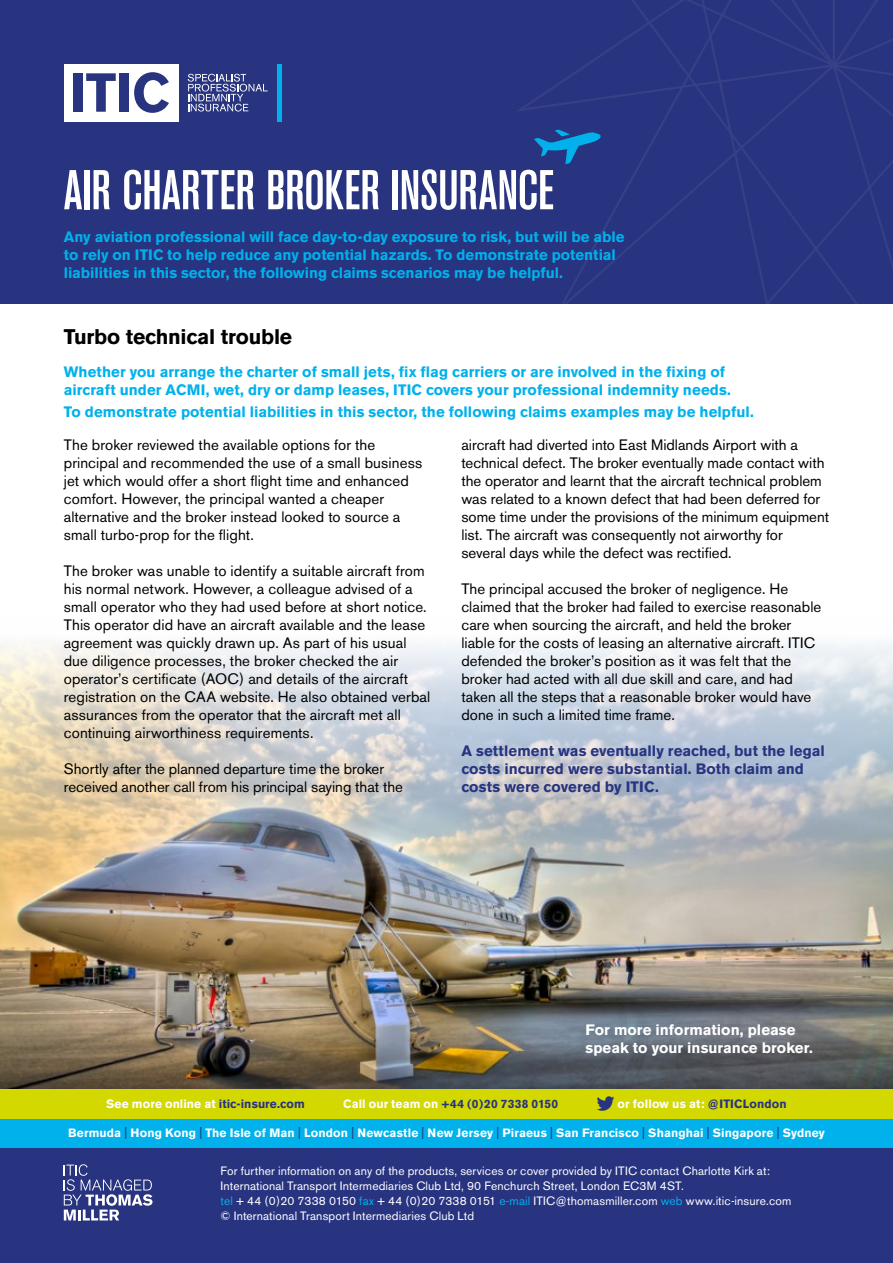
<style>
.page{position:relative;width:893px;height:1263px;background:#fff}
.page>*{position:absolute;margin:0;border:0;box-sizing:border-box;transform-origin:0 0}
.t1{font:500 condensed 55.5px "Akzidenz Grotesk BE";letter-spacing:-.005em;color:#fff}
.t2{font:700 21px "Akzidenz Grotesk BE";letter-spacing:-.01em;color:#000}
.t3{font:15px/18px "Akzidenz Grotesk BE";letter-spacing:.005em;color:#000}
.t4{font:700 15px/18px "Akzidenz Grotesk BE";color:#00b1eb}
.t5{font:700 15px/18px "Akzidenz Grotesk BE";letter-spacing:.005em;color:#283480}
.t6{font:700 15px/18px "Akzidenz Grotesk BE";letter-spacing:.005em;color:#fff}
.t7{font:12px/15px "Akzidenz Grotesk BE";letter-spacing:.01em;color:#fff}
.t8{font:700 12px "Akzidenz Grotesk BE";letter-spacing:.01em;color:#fff}
.t9{font:700 12px "Akzidenz Grotesk BE";letter-spacing:.005em;color:#283480}
.s1{color:#283480}
.s2{color:#fff}
.s3{font-weight:400;color:#283480}
.s4{color:#00b1eb}
</style>
<div class="page">
<img style="left:0;top:643px;width:893px;height:446px">
<div style="left:0;top:0;width:893px;height:303px;background:#283480"></div>
<svg style="left:518px;top:0;width:375px;height:303px"></svg>
<svg style="left:534px;top:129px;width:67px;height:35px"></svg>
<div style="left:64px;top:64px;width:115px;height:57px;background:#fff"></div>
<div style="left:277px;top:64px;width:5px;height:57px;background:#00b1eb"></div>
<div style="left:73px;top:73px;width:10px;height:39px;background:#283480"></div>
<svg style="left:86px;top:73px;width:30px;height:39px"></svg>
<div style="left:119px;top:73px;width:10px;height:39px;background:#283480"></div>
<svg style="left:134px;top:72px;width:35px;height:41px"></svg>
<svg style="left:188px;top:74px;width:80px;height:37px"></svg>
<div style="left:0;top:1148px;width:893px;height:115px;background:#283480"></div>
<svg style="left:64px;top:1164px;width:89px;height:56px"></svg>
<div style="left:0;top:1118px;width:893px;height:30px;background:#00b1eb"></div>
<div style="left:0;top:1089px;width:893px;height:29px;background:#d3d800"></div>
<svg style="left:597px;top:1096px;width:17px;height:15px"></svg>
<h1 class="t1" style="left:64px;top:159px;width:492px">AIR CHARTER BROKER INSURANCE</h1>
<p class="t4" style="left:64px;top:228px;width:562px">Any aviation professional will face day-to-day exposure to risk, but will be able to rely on ITIC to help reduce any potential hazards. To demonstrate potential liabilities in this sector, the following claims scenarios may be helpful.</p>
<h2 class="t2" style="left:64px;top:324px;width:230px">Turbo technical trouble</h2>
<p class="t4" style="left:64px;top:363px;width:669px">Whether you arrange the charter of small jets, fix flag carriers or are involved in the fixing of aircraft under ACMI, wet, dry or damp leases, ITIC covers your professional indemnity needs.</p>
<p class="t4" style="left:64px;top:403px;width:691px">To demonstrate potential liabilities in this sector, the following claims examples may be helpful.</p>
<p class="t3" style="left:64px;top:436px;width:360px">The broker reviewed the available options for the principal and recommended the use of a small business jet which would offer a short flight time and enhanced comfort. However, the principal wanted a cheaper alternative and the broker instead looked to source a small turbo-prop for the flight.</p>
<p class="t3" style="left:64px;top:562px;width:368px">The broker was unable to identify a suitable aircraft from his normal network. However, a colleague advised of a small operator who they had used before at short notice.<br>This operator did have an aircraft available and the lease agreement was quickly drawn up. As part of his usual due diligence processes, the broker checked the air operator’s certificate (AOC) and details of the aircraft registration on the CAA website. He also obtained verbal assurances from the operator that the aircraft met all continuing airworthiness requirements.</p>
<p class="t3" style="left:64px;top:760px;width:341px">Shortly after the planned departure time the broker received another call from his principal saying that the</p>
<p class="t3" style="left:461px;top:436px;width:369px">aircraft had diverted into East Midlands Airport with a technical defect. The broker eventually made contact with the operator and learnt that the aircraft technical problem was related to a known defect that had been deferred for some time under the provisions of the minimum equipment list. The aircraft was consequently not airworthy for several days while the defect was rectified.</p>
<p class="t3" style="left:461px;top:580px;width:361px">The principal accused the broker of negligence. He claimed that the broker had failed to exercise reasonable care when sourcing the aircraft, and held the broker liable for the costs of leasing an alternative aircraft. ITIC defended the broker’s position as it was felt that the broker had acted with all due skill and care, and had taken all the steps that a reasonable broker would have done in such a limited time frame.</p>
<p class="t5" style="left:461px;top:742px;width:365px">A settlement was eventually reached, but the legal costs incurred were substantial. Both claim and costs were covered by ITIC.</p>
<p class="t6" style="left:585px;top:1021px;width:229px">For more information, please speak to your insurance broker.</p>
<p class="t8" style="left:106px;top:1097px;width:200px">See more online at <span class="s1">itic-insure.com</span></p>
<p class="t9" style="left:343px;top:1097px;width:217px"><span class="s2">Call our team on</span> +44 (0)20 7338 0150</p>
<p class="t8" style="left:617px;top:1097px;width:171px">or follow us at: <span class="s1">@ITICLondon</span></p>
<p class="t8" style="left:68px;top:1126px;width:758px">Bermuda <span class="s3">|</span> Hong Kong <span class="s3">|</span> The Isle of Man <span class="s3">|</span> London <span class="s3">|</span> Newcastle <span class="s3">|</span> New Jersey <span class="s3">|</span> Piraeus <span class="s3">|</span> San Francisco <span class="s3">|</span> Shanghai <span class="s3">|</span> Singapore <span class="s3">|</span> Sydney</p>
<p class="t7" style="left:221px;top:1164px;width:572px">For further information on any of the products, services or cover provided by ITIC contact Charlotte Kirk at:<br>International Transport Intermediaries Club Ltd, 90 Fenchurch Street, London EC3M 4ST.<br><span class="s4">tel</span> + 44 (0)20 7338 0150 <span class="s4">fax</span> + 44 (0)20 7338 0151 <span class="s4">e-mail</span> ITIC@thomasmiller.com <span class="s4">web</span> www.itic-insure.com © International Transport Intermediaries Club Ltd</p>
</div>
